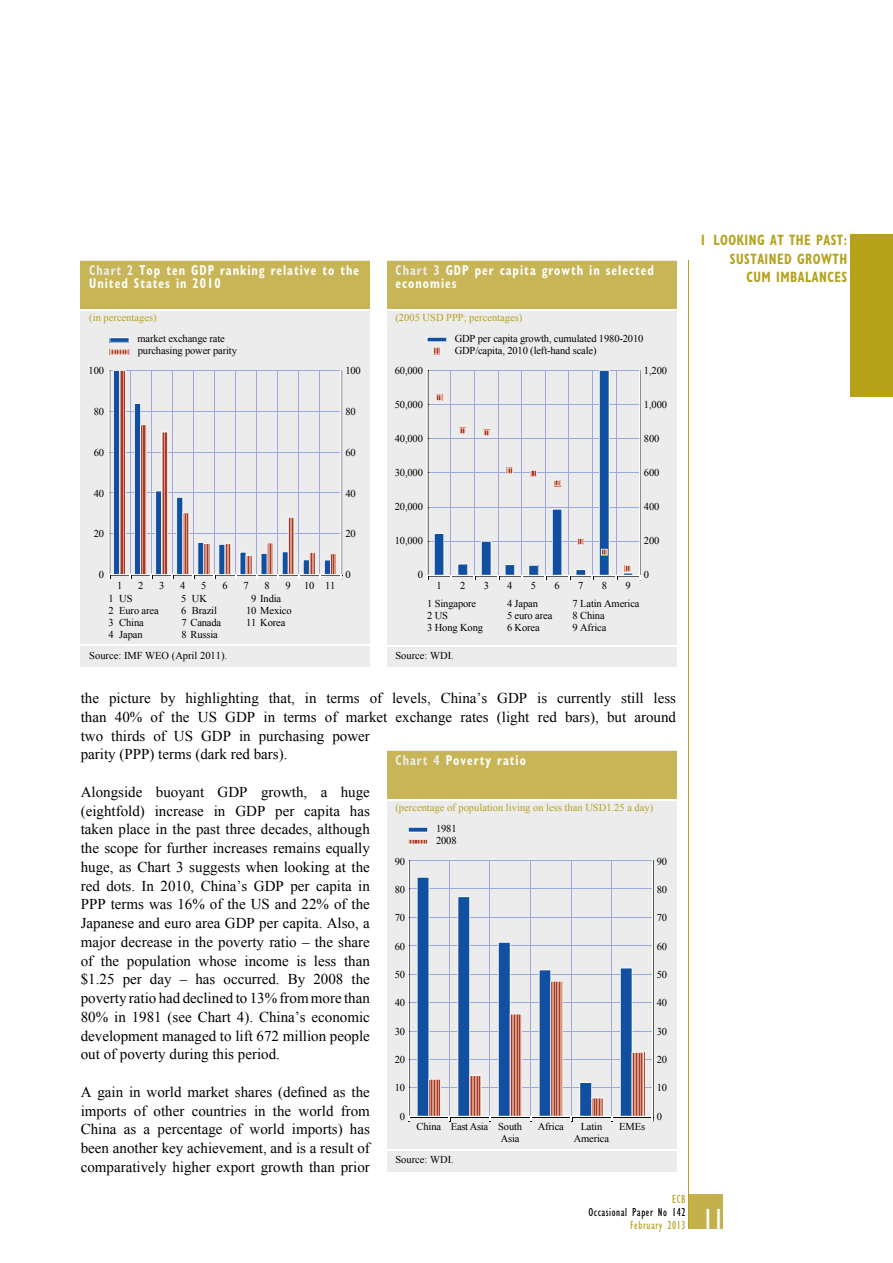
<style>
.page{position:relative;width:893px;height:1263px;background:#fff}
.page>*{position:absolute;margin:0;border:0;box-sizing:border-box;transform-origin:0 0}
.t1{font:condensed 30px "Gill Sans Myriad";color:#fff;scale:.95 1}
.t2{font:15px/18.8px "Times New Roman WGL";color:#000;text-align:justify}
.t3{font:700 condensed 15px/18.8px "Gill Sans Myriad";letter-spacing:.04em;color:#b6a11b;text-align:right;scale:.85 1}
.t4{font:700 condensed 14.25px/13.5px "Gill Sans Myriad";letter-spacing:.08em;color:#fff;scale:.85 1}
.t5{font:condensed 12px "Gill Sans Myriad";letter-spacing:.05em;color:#000;scale:.95 1}
.t6{font:condensed 12px "Gill Sans Myriad";letter-spacing:.05em;color:#b6a11b;scale:.95 1}
.t7{font:10.5px/12px "Times New Roman WGL";letter-spacing:-.015em;color:#000}
.t8{font:10.5px "Times New Roman WGL";color:#b6a11b}
.s1{color:#ececec}
</style>
<div class="page">
<div style="left:689px;top:1195px;width:34px;height:34px;background:#c4b14c"></div>
<hr style="left:689px;top:261px;width:1px;height:968px;background:#b6a11b">
<div style="left:850px;top:235px;width:43px;height:162px;background:#b6a11b"></div>
<div style="left:81px;top:261px;width:289px;height:406px;background:#ececec"></div>
<div style="left:81px;top:261px;width:289px;height:49px;background:#c7b557"></div>
<hr style="left:81px;top:309px;width:289px;height:1px;background:#fff">
<hr style="left:81px;top:645px;width:289px;height:1px;background:#fff">
<svg style="left:109px;top:349px;width:20px;height:6px"></svg>
<svg style="left:109px;top:337px;width:20px;height:6px"></svg>
<svg style="left:108px;top:370px;width:234px;height:209px"></svg>
<div style="left:387px;top:261px;width:289px;height:406px;background:#ececec"></div>
<div style="left:387px;top:261px;width:289px;height:49px;background:#c7b557"></div>
<hr style="left:387px;top:309px;width:289px;height:1px;background:#fff">
<hr style="left:387px;top:645px;width:289px;height:1px;background:#fff">
<svg style="left:427px;top:370px;width:214px;height:210px"></svg>
<svg style="left:427px;top:337px;width:20px;height:17px"></svg>
<div style="left:387px;top:751px;width:289px;height:421px;background:#ececec"></div>
<div style="left:387px;top:751px;width:289px;height:48px;background:#c7b557"></div>
<hr style="left:387px;top:799px;width:289px;height:1px;background:#fff">
<hr style="left:387px;top:1149px;width:289px;height:2px;background:#fff">
<hr style="left:613px;top:1117px;width:39px;height:1px;background:#000">
<hr style="left:572px;top:1117px;width:40px;height:1px;background:#000">
<hr style="left:532px;top:1117px;width:39px;height:1px;background:#000">
<hr style="left:491px;top:1117px;width:40px;height:1px;background:#000">
<hr style="left:450px;top:1117px;width:40px;height:1px;background:#000">
<hr style="left:410px;top:1117px;width:39px;height:1px;background:#000">
<svg style="left:408px;top:859px;width:245px;height:258px"></svg>
<svg style="left:408px;top:827px;width:20px;height:5px"></svg>
<svg style="left:408px;top:839px;width:20px;height:5px"></svg>
<p class="t4" style="left:89px;top:263px;width:319px"><span class="s1">Chart 2</span> Top ten GDP ranking relative to the<br>United States in 2010</p>
<p class="t8" style="left:89px;top:310px;width:69px">(in percentages)</p>
<p class="t7" style="left:138px;top:332px;width:101px">market exchange rate purchasing power parity</p>
<p class="t7" style="left:89px;top:365px;width:17px">100</p>
<p class="t7" style="left:345px;top:365px;width:17px">100</p>
<p class="t7" style="left:94px;top:405px;width:12px">80</p>
<p class="t7" style="left:345px;top:405px;width:12px">80</p>
<p class="t7" style="left:94px;top:446px;width:12px">60</p>
<p class="t7" style="left:345px;top:446px;width:12px">60</p>
<p class="t7" style="left:94px;top:487px;width:12px">40</p>
<p class="t7" style="left:345px;top:487px;width:12px">40</p>
<p class="t7" style="left:94px;top:528px;width:12px">20</p>
<p class="t7" style="left:345px;top:528px;width:12px">20</p>
<p class="t7" style="left:99px;top:568px;width:7px">0</p>
<p class="t7" style="left:117px;top:579px;width:7px">1</p>
<p class="t7" style="left:138px;top:579px;width:7px">2</p>
<p class="t7" style="left:159px;top:579px;width:7px">3</p>
<p class="t7" style="left:180px;top:579px;width:7px">4</p>
<p class="t7" style="left:201px;top:579px;width:7px">5</p>
<p class="t7" style="left:222px;top:579px;width:7px">6</p>
<p class="t7" style="left:243px;top:579px;width:7px">7</p>
<p class="t7" style="left:265px;top:579px;width:7px">8</p>
<p class="t7" style="left:286px;top:579px;width:7px">9</p>
<p class="t7" style="left:304px;top:579px;width:33px">10 11</p>
<p class="t7" style="left:119px;top:593px;width:41px">US<br>Euro area<br>China<br>Japan</p>
<p class="t7" style="left:181px;top:593px;width:7px;line-height:11.6px">5<br>6</p>
<p class="t7" style="left:246px;top:593px;width:47px;line-height:11.6px;text-align:center">9 India<br>10 Mexico<br>11 Korea</p>
<p class="t7" style="left:89px;top:649px;width:139px">Source: IMF WEO (April 2011).</p>
<p class="t7" style="left:108px;top:593px;width:7px;text-align:justify">1<br>2<br>3<br>4</p>
<p class="t7" style="left:181px;top:593px;width:41px;text-align:center">UK<br>Brazil<br>7 Canada<br>8 Russia</p>
<p class="t7" style="left:345px;top:569px;width:7px">0</p>
<p class="t4" style="left:395px;top:263px;width:306px"><span class="s1">Chart 3</span> GDP per capita growth in selected economies</p>
<p class="t8" style="left:395px;top:310px;width:128px">(2005 USD PPP; percentages)</p>
<p class="t7" style="left:455px;top:332px;width:190px">GDP per capita growth, cumulated 1980-2010<br>GDP/capita, 2010 (left-hand scale)</p>
<p class="t7" style="left:395px;top:364px;width:30px">60,000</p>
<p class="t7" style="left:644px;top:364px;width:25px">1,200</p>
<p class="t7" style="left:395px;top:398px;width:30px">50,000</p>
<p class="t7" style="left:644px;top:398px;width:25px">1,000</p>
<p class="t7" style="left:395px;top:432px;width:30px">40,000</p>
<p class="t7" style="left:644px;top:432px;width:17px">800</p>
<p class="t7" style="left:395px;top:466px;width:30px">30,000</p>
<p class="t7" style="left:644px;top:466px;width:17px">600</p>
<p class="t7" style="left:395px;top:500px;width:30px">20,000</p>
<p class="t7" style="left:644px;top:500px;width:17px">400</p>
<p class="t7" style="left:395px;top:534px;width:30px">10,000</p>
<p class="t7" style="left:644px;top:534px;width:17px">200</p>
<p class="t7" style="left:418px;top:568px;width:7px">0</p>
<p class="t7" style="left:644px;top:568px;width:7px">0</p>
<p class="t7" style="left:436px;top:579px;width:7px">1</p>
<p class="t7" style="left:460px;top:579px;width:7px">2</p>
<p class="t7" style="left:484px;top:579px;width:7px">3</p>
<p class="t7" style="left:507px;top:579px;width:7px">4</p>
<p class="t7" style="left:531px;top:579px;width:7px">5</p>
<p class="t7" style="left:554px;top:579px;width:7px">6</p>
<p class="t7" style="left:578px;top:579px;width:7px">7</p>
<p class="t7" style="left:602px;top:579px;width:7px">8</p>
<p class="t7" style="left:625px;top:579px;width:7px">9</p>
<p class="t7" style="left:427px;top:597px;width:57px">1 Singapore<br>2 US<br>3 Hong Kong</p>
<p class="t7" style="left:507px;top:597px;width:47px">4 Japan<br>5 euro area<br>6 Korea</p>
<p class="t7" style="left:573px;top:597px;width:68px">7 Latin America<br>8 China<br>9 Africa</p>
<p class="t7" style="left:395px;top:649px;width:60px">Source: WDI.</p>
<p class="t2" style="left:81px;top:688px;width:597px;text-align:left">the picture by highlighting that, in terms of levels, China’s GDP is currently still less than 40% of the US GDP in terms of market exchange rates (light red bars), but around two thirds of US GDP in purchasing power<br>parity (PPP) terms (dark red bars).</p>
<p class="t2" style="left:81px;top:782px;width:291px">Alongside buoyant GDP growth, a huge (eightfold) increase in GDP per capita has taken place in the past three decades, although the scope for further increases remains equally huge, as Chart 3 suggests when looking at the red dots. In 2010, China’s GDP per capita in PPP terms was 16% of the US and 22% of the Japanese and euro area GDP per capita. Also, a major decrease in the poverty ratio – the share of the population whose income is less than $1.25 per day – has occurred. By 2008 the poverty ratio had declined to 13% from more than 80% in 1981 (see Chart 4). China’s economic development managed to lift 672 million people out of poverty during this period.</p>
<p class="t2" style="left:81px;top:1082px;width:291px">A gain in world market shares (defined as the imports of other countries in the world from China as a percentage of world imports) has been another key achievement, and is a result of comparatively higher export growth than prior</p>
<p class="t4" style="left:395px;top:753px;width:155px"><span class="s1">Chart 4</span> Poverty ratio</p>
<p class="t8" style="left:395px;top:800px;width:259px">(percentage of population living on less than USD1.25 a day)</p>
<p class="t7" style="left:436px;top:822px;width:22px">1981<br>2008</p>
<p class="t7" style="left:395px;top:855px;width:12px">90</p>
<p class="t7" style="left:657px;top:855px;width:12px">90</p>
<p class="t7" style="left:395px;top:883px;width:12px">80</p>
<p class="t7" style="left:657px;top:883px;width:12px">80</p>
<p class="t7" style="left:395px;top:912px;width:12px">70</p>
<p class="t7" style="left:657px;top:912px;width:12px">70</p>
<p class="t7" style="left:395px;top:940px;width:12px">60</p>
<p class="t7" style="left:657px;top:940px;width:12px">60</p>
<p class="t7" style="left:395px;top:968px;width:12px">50</p>
<p class="t7" style="left:657px;top:968px;width:12px">50</p>
<p class="t7" style="left:395px;top:997px;width:12px">40</p>
<p class="t7" style="left:657px;top:997px;width:12px">40</p>
<p class="t7" style="left:395px;top:1025px;width:12px">30</p>
<p class="t7" style="left:657px;top:1025px;width:12px">30</p>
<p class="t7" style="left:395px;top:1053px;width:12px">20</p>
<p class="t7" style="left:657px;top:1053px;width:12px">20</p>
<p class="t7" style="left:395px;top:1082px;width:12px">10</p>
<p class="t7" style="left:657px;top:1082px;width:12px">10</p>
<p class="t7" style="left:400px;top:1110px;width:7px">0</p>
<p class="t7" style="left:657px;top:1110px;width:7px">0</p>
<p class="t7" style="left:417px;top:1120px;width:107px;text-align:right">China East Asia South<br>Asia</p>
<p class="t7" style="left:538px;top:1120px;width:28px">Africa</p>
<p class="t7" style="left:574px;top:1120px;width:37px;text-align:center">Latin<br>America</p>
<p class="t7" style="left:619px;top:1120px;width:27px">EMEs</p>
<p class="t7" style="left:395px;top:1154px;width:60px">Source: WDI.</p>
<p class="t6" style="left:672px;top:1192px;width:16px">ECB</p>
<p class="t5" style="left:588px;top:1205px;width:104px">Occasional Paper No 142</p>
<p class="t6" style="left:630px;top:1218px;width:60px">February 2013</p>
<p class="t3" style="left:701px;top:231px;width:173px">I LOOKING AT THE PAST:<br>SUSTAINED GROWTH<br>CUM IMBALANCES</p>
<h1 class="t1" style="left:703px;top:1201px;width:23px">11</h1>
</div>
